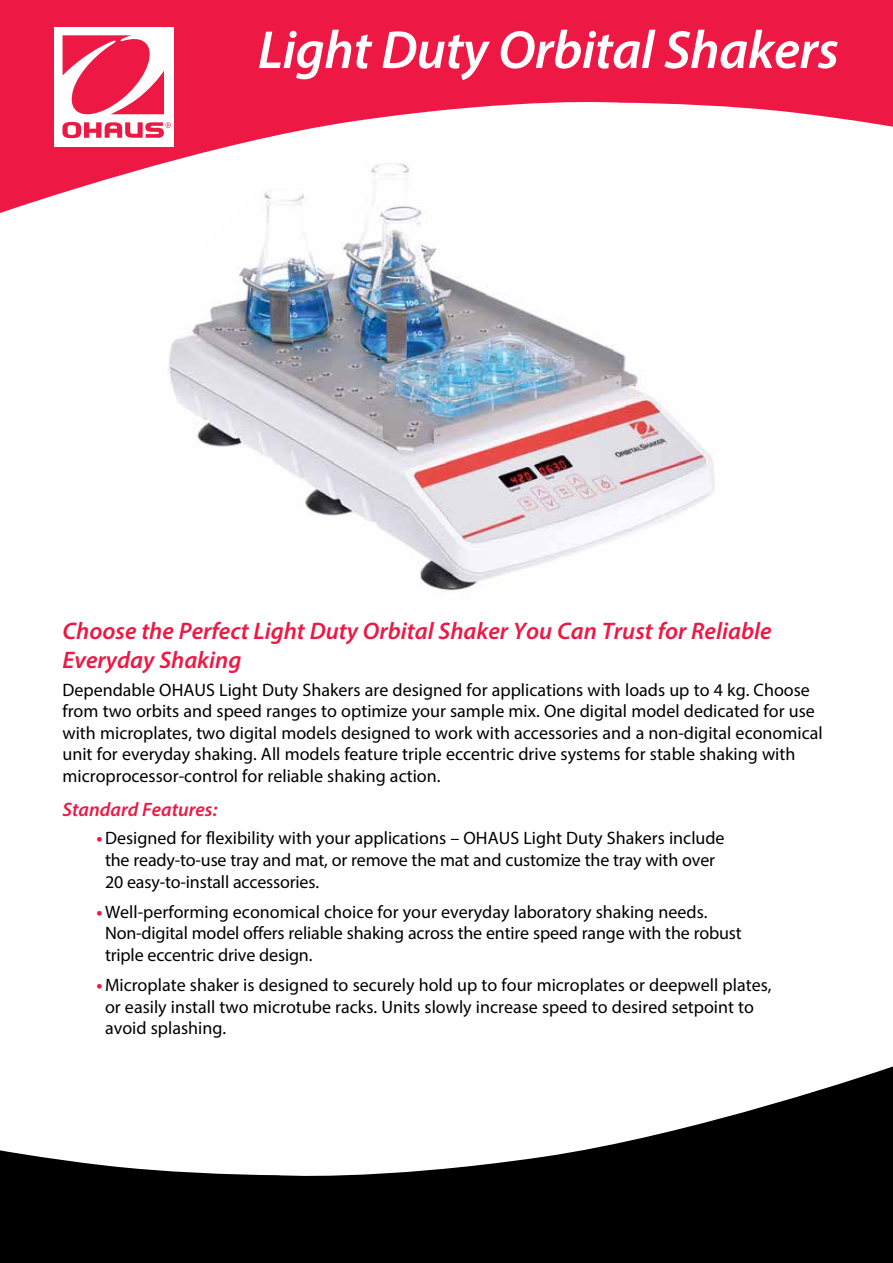
<style>
.page{position:relative;width:893px;height:1263px;background:#fff}
.page>*{position:absolute;margin:0;border:0;box-sizing:border-box;transform-origin:0 0}
.t1{font:italic 600 54px "Myriad Pro";letter-spacing:-.01em;color:#fff}
.t2{font:italic 600 24px/28.8px "Myriad Pro";color:#ed1844}
.t3{font:italic 600 19.5px "Myriad Pro";color:#ed1844}
.t4{font:18px/21.6px "Myriad Pro";color:#000}
.s1{font-weight:700;color:#ed1844}
</style>
<div class="page">
<svg style="left:0;top:0;width:893px;height:213px;fill:#ed1844"></svg>
<div style="left:54px;top:27px;width:120px;height:119px;background:#fff"></div>
<svg style="left:62px;top:35px;width:109px;height:103px"></svg>
<svg style="left:0;top:1066px;width:893px;height:197px;fill:#000"></svg>
<img style="left:161px;top:156px;width:560px;height:436px">
<h1 class="t1" style="left:258px;top:16px;width:583px">Light Duty Orbital Shakers</h1>
<h2 class="t2" style="left:63px;top:616px;width:711px">Choose the Perfect Light Duty Orbital Shaker You Can Trust for Reliable<br>Everyday Shaking</h2>
<p class="t4" style="left:63px;top:678px;width:762px">Dependable OHAUS Light Duty Shakers are designed for applications with loads up to 4 kg. Choose from two orbits and speed ranges to optimize your sample mix. One digital model dedicated for use with microplates, two digital models designed to work with accessories and a non-digital economical unit for everyday shaking. All models feature triple eccentric drive systems for stable shaking with microprocessor-control for reliable shaking action.</p>
<p class="t3" style="left:63px;top:797px;width:156px">Standard Features:</p>
<p class="t4" style="left:105px;top:827px;width:621px;text-indent:-8px"><span class="s1">•</span>Designed for flexibility with your applications – OHAUS Light Duty Shakers include the ready-to-use tray and mat, or remove the mat and customize the tray with over<br>20 easy-to-install accessories.</p>
<p class="t4" style="left:105px;top:901px;width:638px;text-indent:-8px"><span class="s1">•</span>Well-performing economical choice for your everyday laboratory shaking needs.<br>Non-digital model offers reliable shaking across the entire speed range with the robust triple eccentric drive design.</p>
<p class="t4" style="left:105px;top:974px;width:668px;text-indent:-8px"><span class="s1">•</span> Microplate shaker is designed to securely hold up to four microplates or deepwell plates, or easily install two microtube racks. Units slowly increase speed to desired setpoint to avoid splashing.</p>
</div>
